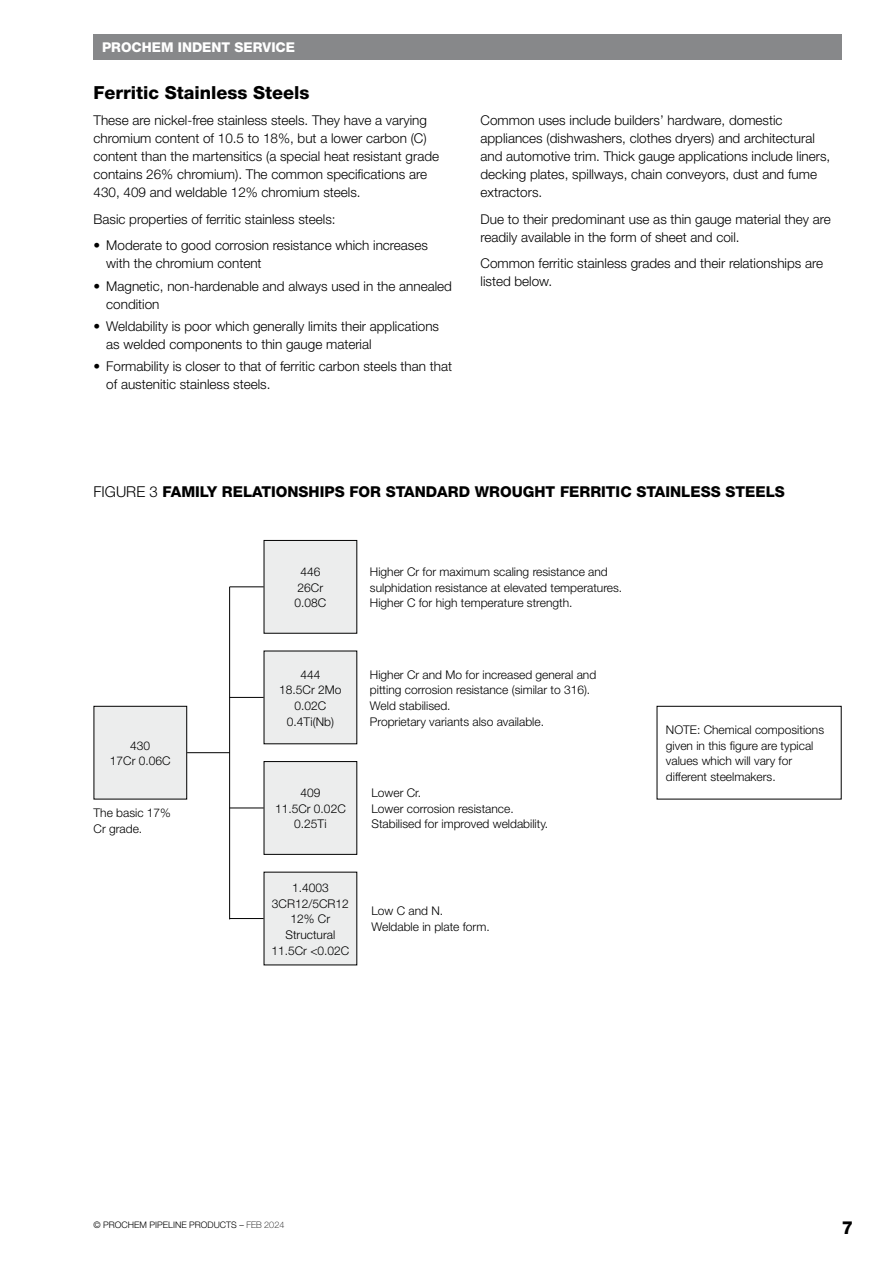
<style>
.page{position:relative;width:893px;height:1263px;background:#fff}
.page>*{position:absolute;margin:0;border:0;box-sizing:border-box;transform-origin:0 0}
.t1{font:800 18px "Helvetica Neue";color:#000}
.t2{font:800 15px "Helvetica Neue";color:#000}
.t3{font:300 15px "Helvetica Neue";color:#000}
.t4{font:300 13.5px/18px "Helvetica Neue";color:#000}
.t5{font:800 13.5px "Helvetica Neue";color:#fff}
.t6{font:300 12px/15.8px "Helvetica Neue";color:#000}
.t7{font:300 9px "Helvetica Neue";color:#000}
.s1{font-weight:800}
.s2{font-family:"Helvetica Neue LT Pro";font-weight:100}
</style>
<div class="page">
<div style="left:94px;top:34px;width:748px;height:26px;background:#87888a"></div>
<div style="left:264px;top:540px;width:93px;height:93px;background:#eceded"></div>
<div style="left:264px;top:651px;width:93px;height:93px;background:#eceded"></div>
<div style="left:264px;top:761px;width:93px;height:93px;background:#eceded"></div>
<div style="left:264px;top:761px;width:93px;height:94px;border:1px solid #000"></div>
<hr style="left:229px;top:587px;width:1px;height:332px;background:#000">
<div style="left:657px;top:706px;width:185px;height:93px;border:1px solid #000"></div>
<div style="left:264px;top:872px;width:93px;height:93px;background:#eceded"></div>
<div style="left:94px;top:706px;width:93px;height:93px;background:#eceded"></div>
<div style="left:94px;top:706px;width:93px;height:93px;border:1px solid #000"></div>
<hr style="left:187px;top:752px;width:43px;height:1px;background:#000">
<hr style="left:230px;top:587px;width:34px;height:1px;background:#000">
<hr style="left:230px;top:697px;width:34px;height:1px;background:#000">
<hr style="left:230px;top:808px;width:34px;height:1px;background:#000">
<hr style="left:230px;top:918px;width:34px;height:1px;background:#000">
<p class="t5" style="left:102px;top:39px;width:195px">PROCHEM INDENT SERVICE</p>
<h1 class="t1" style="left:94px;top:82px;width:218px">FERRITIC STAINLESS STEELS</h1>
<p class="t4" style="left:94px;top:111px;width:347px">These are nickel-free stainless steels. They have a varying chromium content of 10.5 to 18%, but a lower carbon (C) content than the martensitics (a special heat resistant grade contains 26% chromium). The common specifications are 430, 409 and weldable 12% chromium steels.</p>
<p class="t4" style="left:94px;top:210px;width:244px">Basic properties of ferritic stainless steels:</p>
<p class="t4" style="left:106px;top:236px;width:323px;text-indent:-13px">• Moderate to good corrosion resistance which increases with the chromium content</p>
<p class="t4" style="left:106px;top:276px;width:347px;text-indent:-13px">• Magnetic, non-hardenable and always used in the annealed condition</p>
<p class="t4" style="left:106px;top:317px;width:334px;text-indent:-13px">• Weldability is poor which generally limits their applications as welded components to thin gauge material</p>
<p class="t4" style="left:106px;top:357px;width:347px;text-indent:-13px">• Formability is closer to that of ferritic carbon steels than that of austenitic stainless steels.</p>
<p class="t4" style="left:480px;top:111px;width:351px">Common uses include builders’ hardware, domestic appliances (dishwashers, clothes dryers) and architectural and automotive trim. Thick gauge applications include liners, decking plates, spillways, chain conveyors, dust and fume extractors.</p>
<p class="t4" style="left:480px;top:210px;width:352px">Due to their predominant use as thin gauge material they are readily available in the form of sheet and coil.</p>
<p class="t4" style="left:480px;top:254px;width:344px">Common ferritic stainless grades and their relationships are listed below.</p>
<p class="t3" style="left:94px;top:482px;width:88px">Figure 3 <span class="s1">FAMI</span></p>
<p class="t2" style="left:200px;top:482px;width:63px">LY RE LATIONSHIPS</p>
<p class="t2" style="left:349px;top:482px;width:12px">FOR</p>
<p class="t2" style="left:386px;top:482px;width:12px">STANDARD</p>
<p class="t2" style="left:475px;top:482px;width:60px">WROUGHT</p>
<p class="t2" style="left:560px;top:482px;width:10px">FERRITIC</p>
<p class="t2" style="left:636px;top:482px;width:10px">STAIN</p>
<p class="t2" style="left:681px;top:482px;width:20px">LESS</p>
<p class="t2" style="left:725px;top:482px;width:11px">STEE</p>
<p class="t2" style="left:766px;top:482px;width:19px">LS</p>
<p class="t6" style="left:110px;top:737px;width:61px;text-align:center">430<br>17Cr 0.06C</p>
<p class="t6" style="left:94px;top:805px;width:79px">The basic 17%<br>Cr grade.</p>
<p class="t6" style="left:294px;top:563px;width:32px;text-align:center">446<br>26Cr<br>0.08C</p>
<p class="t6" style="left:279px;top:666px;width:64px;text-align:center">444<br>18.5Cr 2Mo<br>0.02C<br>0.4Ti(Nb)</p>
<p class="t6" style="left:370px;top:563px;width:254px">Higher Cr for maximum scaling resistance and sulphidation resistance at elevated temperatures.<br>Higher C for high temperature strength.</p>
<p class="t6" style="left:370px;top:666px;width:228px">Higher Cr and Mo for increased general and pitting corrosion resistance (similar to 316).<br>Weld stabilised.<br>Proprietary variants also available.</p>
<p class="t6" style="left:275px;top:784px;width:71px;text-align:center">409<br>11.5Cr 0.02C<br>0.25Ti</p>
<p class="t6" style="left:371px;top:784px;width:178px">Lower Cr.<br>Lower corrosion resistance.<br>Stabilised for improved weldability.</p>
<p class="t6" style="left:271px;top:879px;width:79px;text-align:center">1.4003<br>3CR12/5CR12<br>12% Cr<br>Structural<br>11.5Cr &lt;0.02C</p>
<p class="t6" style="left:371px;top:903px;width:120px">Low C and N.<br>Weldable in plate form.</p>
<p class="t6" style="left:666px;top:721px;width:160px;text-indent:31px">: Chemical compositions given in this figure are typical values which will vary for different steelmakers.</p>
<p class="t6" style="left:666px;top:721px;width:9px">NOTE</p>
<p class="t7" style="left:94px;top:1219px;width:192px">© Prochem PiPeline Products – <span class="s2">FEB 2024</span></p>
<h1 class="t1" style="left:842px;top:1217px;width:13px">7</h1>
</div>
